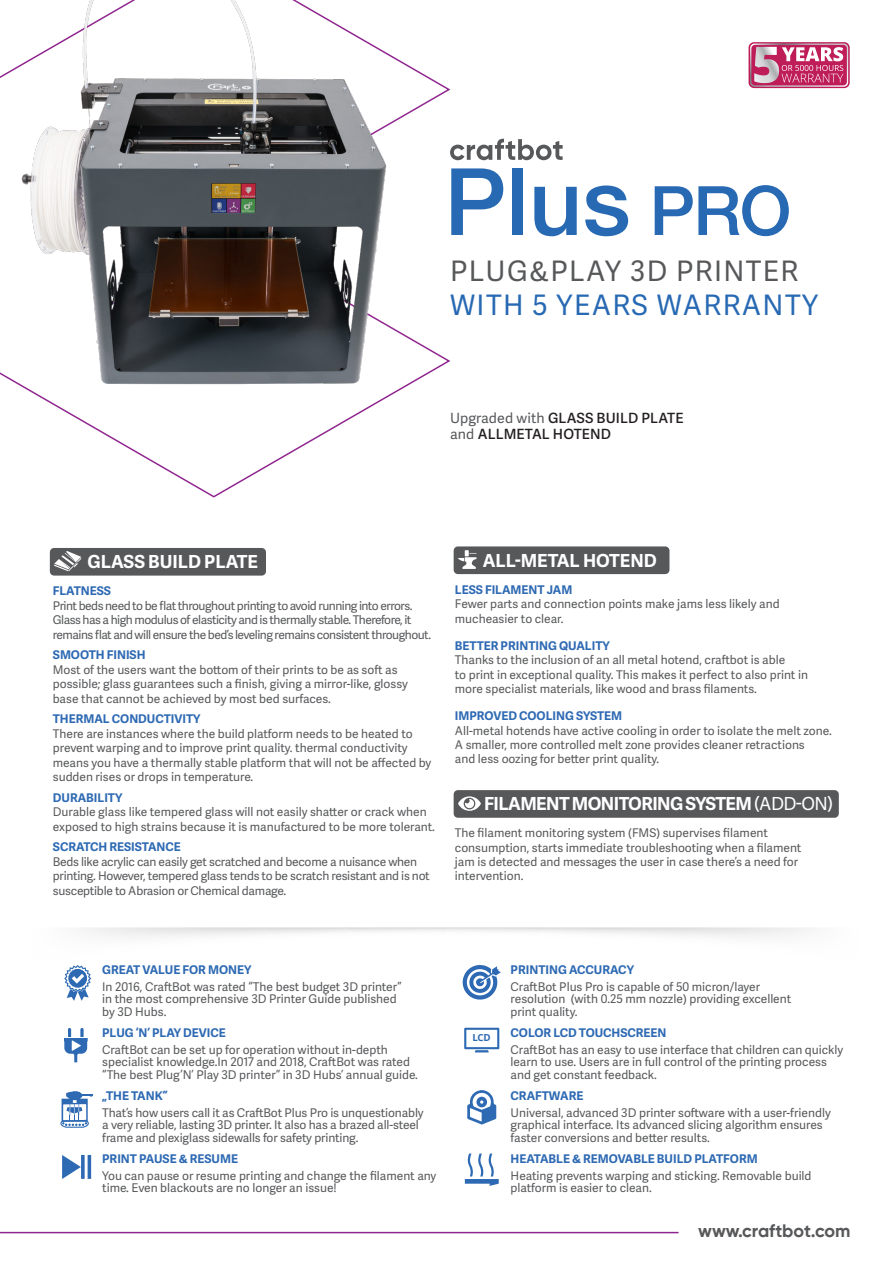
<style>
.page{position:relative;width:893px;height:1263px;background:#fff}
.page>*{position:absolute;margin:0;border:0;box-sizing:border-box;transform-origin:0 0}
.t1{font:28.2px "Adelle Sans";letter-spacing:.05em;color:#57585a}
.t2{font:28.2px "Adelle Sans";letter-spacing:.05em;color:#2869b3}
.t3{font:700 18px "Adelle Sans";letter-spacing:-.03em;color:#fff}
.t4{font:700 18px "Adelle Sans";color:#fff}
.t5{font:700 18px "Gilroy";color:#57585a}
.t6{font:600 14.1px/17px "Adelle Sans";letter-spacing:.01em;color:#231f20}
.t7{font:12px/14.4px "Adelle Sans";color:#57585a}
.t8{font:12px/14.4px "Adelle Sans";letter-spacing:-.04em;color:#57585a}
.t9{font:12px/14.4px "Adelle Sans";letter-spacing:-.02em;color:#57585a}
.t10{font:700 12px "Adelle Sans";color:#2e6ab3}
.t11{font:700 9.75px "Open Sans";color:#2e6ab3}
.s1{font-weight:400;color:#57585a}
.s2{font-weight:700;color:#2e6ab3}
.s3{font-weight:400}
</style>
<div class="page">
<svg style="left:0;top:61px;width:451px;height:437px"></svg>
<img style="left:13px;top:0;width:388px;height:396px">
<svg style="left:749px;top:42px;width:101px;height:46px"></svg>
<svg style="left:750px;top:43px;width:98px;height:44px;background:#cb698d"></svg>
<div style="left:454px;top:790px;width:385px;height:28px;background:#57585a;border-radius:4px"></div>
<div style="left:50px;top:548px;width:216px;height:28px;background:#57585a;border-radius:4px"></div>
<svg style="left:54px;top:551px;width:27px;height:20px"></svg>
<svg style="left:458px;top:796px;width:23px;height:15px"></svg>
<div style="left:454px;top:546px;width:215px;height:28px;background:#57585a;border-radius:4px"></div>
<svg style="left:458px;top:550px;width:18px;height:19px"></svg>
<svg style="left:467px;top:1090px;width:29px;height:34px"></svg>
<svg style="left:64px;top:1028px;width:24px;height:34px"></svg>
<svg style="left:60px;top:1091px;width:32px;height:37px"></svg>
<svg style="left:464px;top:1028px;width:35px;height:24px"></svg>
<svg style="left:64px;top:965px;width:27px;height:36px"></svg>
<svg style="left:463px;top:965px;width:38px;height:35px"></svg>
<svg style="left:465px;top:1153px;width:34px;height:33px"></svg>
<svg style="left:62px;top:1155px;width:29px;height:24px"></svg>
<hr style="left:0;top:1232px;width:679px;height:1px;background:#90268f">
<svg style="left:450px;top:139px;width:113px;height:21px"></svg>
<svg style="left:451px;top:168px;width:52px;height:67px"></svg>
<div style="left:512px;top:168px;width:11px;height:67px;background:#2869b3"></div>
<svg style="left:534px;top:187px;width:43px;height:49px"></svg>
<svg style="left:585px;top:185px;width:43px;height:51px"></svg>
<svg style="left:655px;top:185px;width:134px;height:51px"></svg>
<p class="t1" style="left:450px;top:251px;width:350px">PLUG&amp;PLAY 3D PRINTER</p>
<p class="t2" style="left:450px;top:285px;width:370px">WITH 5 YEARS WARRANTY</p>
<p class="t6" style="left:450px;top:408px;width:235px"><span class="s1">Upgraded with</span> GLASS BUILD PLATE <span class="s1">and</span> ALLMETAL HOTEND</p>
<p class="t4" style="left:87px;top:549px;width:172px">GLASS BUILD PLATE</p>
<p class="t8" style="left:53px;top:584px;width:380px"><span class="s2">FLATNESS<br></span>Print beds need to be flat throughout printing to avoid running into errors.<br>Glass has a high modulus of elasticity and is thermally stable. Therefore, it remains flat and will ensure the bed’s leveling remains consistent throughout.</p>
<p class="t7" style="left:53px;top:648px;width:357px"><span class="s2">SMOOTH FINISH<br></span>Most of the users want the bottom of their prints to be as soft as possible; glass guarantees such a finish, giving a mirror-like, glossy base that cannot be achieved by most bed surfaces.</p>
<p class="t7" style="left:53px;top:712px;width:380px"><span class="s2">THERMAL CONDUCTIVITY<br></span>There are instances where the build platform needs to be heated to prevent warping and to improve print quality. thermal conductivity means you have a thermally stable platform that will not be affected by sudden rises or drops in temperature.</p>
<p class="t7" style="left:53px;top:790px;width:384px"><span class="s2">DURABILITY<br></span>Durable glass like tempered glass will not easily shatter or crack when exposed to high strains because it is manufactured to be more tolerant.</p>
<p class="t9" style="left:53px;top:839px;width:378px"><span class="s2">SCRATCH RESISTANCE<br></span>Beds like acrylic can easily get scratched and become a nuisance when printing. However, tempered glass tends to be scratch resistant and is not susceptible to Abrasion or Chemical damage.</p>
<p class="t4" style="left:483px;top:547px;width:176px">ALL-METAL HOTEND</p>
<p class="t7" style="left:455px;top:582px;width:326px"><span class="s2">LESS FILAMENT JAM<br></span>Fewer parts and connection points make jams less likely and mucheasier to clear.</p>
<p class="t7" style="left:455px;top:638px;width:355px"><span class="s2">BETTER PRINTING QUALITY<br></span>Thanks to the inclusion of an all metal hotend, craftbot is able<br>to print in exceptional quality. This makes it perfect to also print in more specialist materials, like wood and brass filaments.</p>
<p class="t7" style="left:455px;top:708px;width:378px"><span class="s2">IMPROVED COOLING SYSTEM<br></span>All-metal hotends have active cooling in order to isolate the melt zone.<br>A smaller, more controlled melt zone provides cleaner retractions<br>and less oozing for better print quality.</p>
<p class="t3" style="left:484px;top:790px;width:350px">FILAMENT MONITORING SYSTEM <span class="s3">(ADD-ON)</span></p>
<p class="t7" style="left:455px;top:825px;width:348px">The filament monitoring system (FMS) supervises filament consumption, starts immediate troubleshooting when a filament jam is detected and messages the user in case there’s a need for intervention.</p>
<p class="t10" style="left:102px;top:961px;width:151px">GREAT VALUE FOR MONEY</p>
<p class="t7" style="left:102px;top:980px;width:301px;line-height:12.6px">In 2016, CraftBot was rated “The best budget 3D printer” in the most comprehensive 3D Printer Guide published by 3D Hubs.</p>
<p class="t10" style="left:102px;top:1024px;width:125px">PLUG ‘N’ PLAY DEVICE</p>
<p class="t7" style="left:102px;top:1043px;width:317px;line-height:12.6px">CraftBot can be set up for operation without in-depth specialist knowledge.In 2017 and 2018, CraftBot was rated “The best Plug ’N’ Play 3D printer” in 3D Hubs’ annual guide.</p>
<p class="t10" style="left:102px;top:1087px;width:67px">„THE TANK”</p>
<p class="t7" style="left:102px;top:1106px;width:323px;line-height:12.6px">That’s how users call it as CraftBot Plus Pro is unquestionably a very reliable, lasting 3D printer. It also has a brazed all-steel frame and plexiglass sidewalls for safety printing.</p>
<p class="t10" style="left:102px;top:1150px;width:137px">PRINT PAUSE &amp; RESUME</p>
<p class="t7" style="left:102px;top:1169px;width:336px;line-height:12.6px">You can pause or resume printing and change the filament any time. Even blackouts are no longer an issue!</p>
<p class="t11" style="left:472px;top:1031px;width:20px">LCD</p>
<p class="t10" style="left:511px;top:961px;width:125px">PRINTING ACCURACY</p>
<p class="t7" style="left:511px;top:980px;width:282px;line-height:12.6px">CraftBot Plus Pro is capable of 50 micron/layer resolution (with 0.25 mm nozzle) providing excellent print quality.</p>
<p class="t10" style="left:511px;top:1024px;width:157px">COLOR LCD TOUCHSCREEN</p>
<p class="t7" style="left:511px;top:1043px;width:334px;line-height:12.6px">CraftBot has an easy to use interface that children can quickly learn to use. Users are in full control of the printing process and get constant feedback.</p>
<p class="t10" style="left:511px;top:1087px;width:74px">CRAFTWARE</p>
<p class="t7" style="left:511px;top:1106px;width:322px;line-height:12.6px">Universal, advanced 3D printer software with a user-friendly graphical interface. Its advanced slicing algorithm ensures faster conversions and better results.</p>
<p class="t10" style="left:511px;top:1150px;width:249px">HEATABLE &amp; REMOVABLE BUILD PLATFORM</p>
<p class="t7" style="left:511px;top:1169px;width:302px;line-height:12.6px">Heating prevents warping and sticking. Removable build platform is easier to clean.</p>
<p class="t5" style="left:698px;top:1219px;width:154px">www.craftbot.com</p>
</div>
